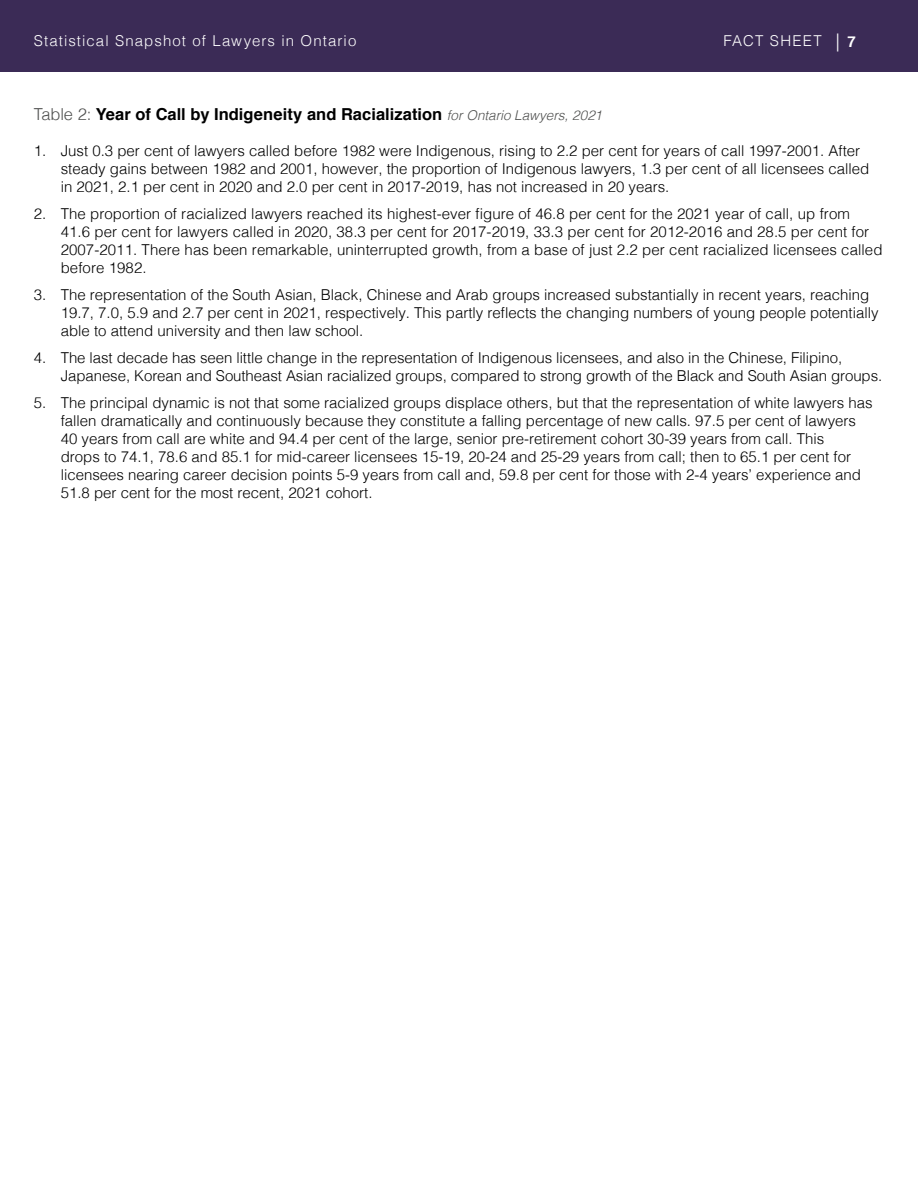
<style>
.page{position:relative;width:918px;height:1188px;background:#fff}
.page>*{position:absolute;margin:0;border:0;box-sizing:border-box;transform-origin:0 0}
.Table-title19{font:700 16.5px "Helvetica";letter-spacing:.005em;color:#000}
.t1{font:300 15px/18px "Helvetica";color:#000}
.t2{font:300 15px "Helvetica";letter-spacing:.07em;color:#fff}
.s1{font-size:18px}
.s2{font-weight:700}
.s3{font-weight:300;color:#4f504f}
.s4{font-weight:300;font-style:italic;font-size:13.5px;color:#4f504f}
</style>
<div class="page">
<div style="left:0;top:0;width:918px;height:72px;background:#3b2b56"></div>
<p class="t2" style="left:34px;top:28px;width:324px">Statistical Snapshot of Lawyers in Ontario</p>
<p class="t2" style="left:723px;top:28px;width:134px">FACT SHEET <span class="s1">|</span> <span class="s2">7</span></p>
<h3 class="Table-title19" style="left:34px;top:101px;width:570px"><span class="s3">Table 2:</span> Year of Call by Indigeneity and Racialization <span class="s4">for Ontario Lawyers, 2021</span></h3>
<p class="t1" style="left:61px;top:141px;width:810px;text-indent:-27px">1. Just 0.3 per cent of lawyers called before 1982 were Indigenous, rising to 2.2 per cent for years of call 1997-2001. After steady gains between 1982 and 2001, however, the proportion of Indigenous lawyers, 1.3 per cent of all licensees called in 2021, 2.1 per cent in 2020 and 2.0 per cent in 2017-2019, has not increased in 20 years.</p>
<p class="t1" style="left:61px;top:204px;width:823px;text-indent:-27px">2. The proportion of racialized lawyers reached its highest-ever figure of 46.8 per cent for the 2021 year of call, up from 41.6 per cent for lawyers called in 2020, 38.3 per cent for 2017-2019, 33.3 per cent for 2012-2016 and 28.5 per cent for 2007-2011. There has been remarkable, uninterrupted growth, from a base of just 2.2 per cent racialized licensees called before 1982.</p>
<p class="t1" style="left:61px;top:285px;width:819px;text-indent:-27px">3. The representation of the South Asian, Black, Chinese and Arab groups increased substantially in recent years, reaching<br>19.7, 7.0, 5.9 and 2.7 per cent in 2021, respectively. This partly reflects the changing numbers of young people potentially able to attend university and then law school.</p>
<p class="t1" style="left:61px;top:348px;width:823px;text-indent:-27px">4. The last decade has seen little change in the representation of Indigenous licensees, and also in the Chinese, Filipino,<br>Japanese, Korean and Southeast Asian racialized groups, compared to strong growth of the Black and South Asian groups.</p>
<p class="t1" style="left:61px;top:393px;width:813px;text-indent:-27px">5. The principal dynamic is not that some racialized groups displace others, but that the representation of white lawyers has fallen dramatically and continuously because they constitute a falling percentage of new calls. 97.5 per cent of lawyers 40 years from call are white and 94.4 per cent of the large, senior pre-retirement cohort 30-39 years from call. This<br>drops to 74.1, 78.6 and 85.1 for mid-career licensees 15-19, 20-24 and 25-29 years from call; then to 65.1 per cent for licensees nearing career decision points 5-9 years from call and, 59.8 per cent for those with 2-4 years’ experience and 51.8 per cent for the most recent, 2021 cohort.</p>
</div>
